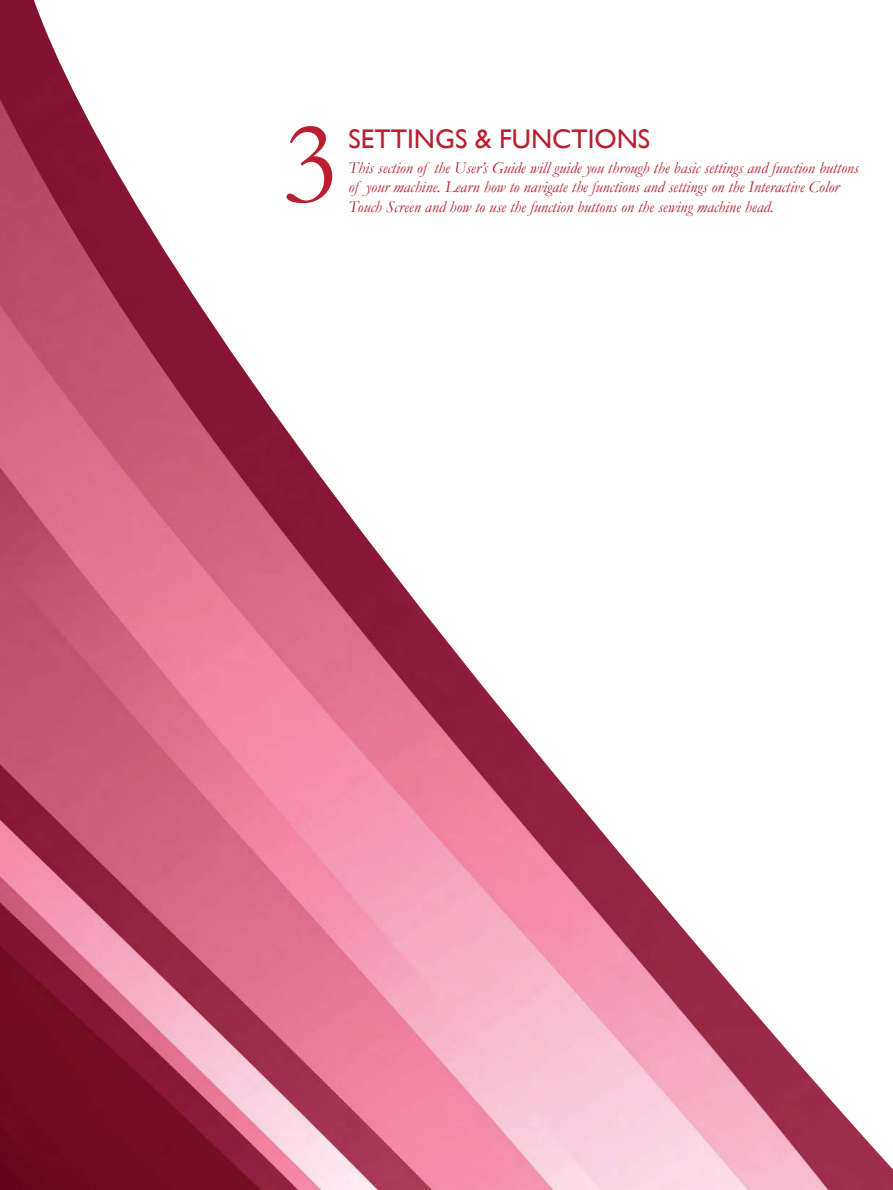
<style>
.page{position:relative;width:893px;height:1190px;background:#fff}
.page>*{position:absolute;margin:0;border:0;box-sizing:border-box;transform-origin:0 0}
.t1{font:118.5px "Garamond WGL";color:#b91f2e}
.t2{font:27px "Gill Sans WGL";color:#b91f2e}
.t3{font:italic 16.5px/19.5px "Garamond WGL";color:#b91f2e}
</style>
<div class="page">
<img style="left:0;top:0;width:892px;height:1190px">
<h1 class="t1" style="left:282px;top:119px;width:57px">3</h1>
<h2 class="t2" style="left:348px;top:128px;width:303px">SETTINGS &amp; FUNCTIONS</h2>
<p class="t3" style="left:348px;top:159px;width:511px">This section of the User’s Guide will guide you through the basic settings and function buttons of your machine. Learn how to navigate the functions and settings on the Interactive Color<br>Touch Screen and how to use the function buttons on the sewing machine head.</p>
</div>
